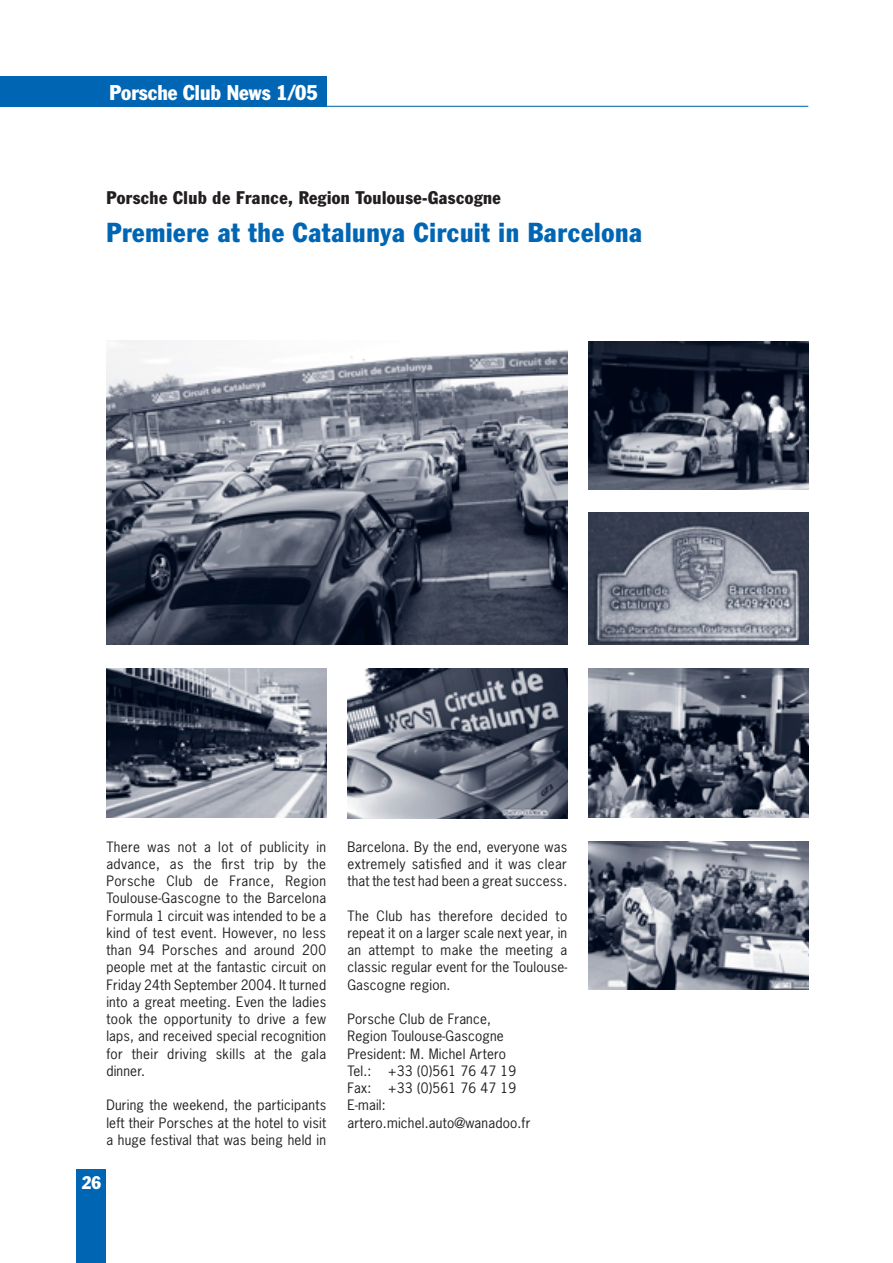
<style>
.page{position:relative;width:893px;height:1263px;background:#fff}
.page>*{position:absolute;margin:0;border:0;box-sizing:border-box;transform-origin:0 0}
.t1{font:condensed 27px "Porsche Franklin Gothic";letter-spacing:.025em;color:#0066b3}
.t2{font:condensed 21px "Porsche Franklin Gothic";color:#fff}
.t3{font:condensed 18px "Porsche Franklin Gothic";letter-spacing:.025em;color:#231f20}
.t4{font:condensed 18px "Porsche Franklin Gothic";color:#fff}
.t5{font:13.5px/17.2px "Porsche News Gothic";letter-spacing:.015em;color:#231f20;text-align:justify}
</style>
<div class="page">
<div style="left:0;top:76px;width:326px;height:30px;background:#0066b3"></div>
<hr style="left:0;top:106px;width:808px;height:1px;background:#0066b3">
<div style="left:77px;top:1169px;width:29px;height:94px;background:#0066b3"></div>
<img style="left:106px;top:340px;width:461px;height:304px">
<img style="left:347px;top:669px;width:220px;height:149px">
<img style="left:588px;top:669px;width:220px;height:148px">
<img style="left:588px;top:513px;width:220px;height:132px">
<img style="left:588px;top:841px;width:220px;height:149px">
<img style="left:588px;top:341px;width:220px;height:148px">
<img style="left:106px;top:669px;width:220px;height:148px">
<h2 class="t2" style="left:110px;top:85px;width:210px">Porsche Club News 1/05</h2>
<h3 class="t3" style="left:106px;top:191px;width:396px">Porsche Club de France, Region Toulouse-Gascogne</h3>
<h1 class="t1" style="left:106px;top:222px;width:537px">Premiere at the Catalunya Circuit in Barcelona</h1>
<p class="t5" style="left:106px;top:839px;width:221px">There was not a lot of publicity in advance, as the first trip by the Porsche Club de France, Region Toulouse-Gascogne to the Barcelona Formula 1 circuit was intended to be a kind of test event. However, no less than 94 Porsches and around 200 people met at the fantastic circuit on Friday 24th September 2004. It turned into a great meeting. Even the ladies took the opportunity to drive a few laps, and received special recognition for their driving skills at the gala dinner.</p>
<p class="t5" style="left:106px;top:1098px;width:221px">During the weekend, the participants left their Porsches at the hotel to visit a huge festival that was being held in</p>
<h3 class="t4" style="left:82px;top:1176px;width:21px">26</h3>
<p class="t5" style="left:347px;top:839px;width:221px">Barcelona. By the end, everyone was extremely satisfied and it was clear that the test had been a great success.</p>
<p class="t5" style="left:347px;top:908px;width:221px">The Club has therefore decided to repeat it on a larger scale next year, in an attempt to make the meeting a classic regular event for the Toulouse-Gascogne region.</p>
<p class="t5" style="left:347px;top:1012px;width:184px;text-align:left">Porsche Club de France,<br>Region Toulouse-Gascogne<br>President: M. Michel Artero<br>Tel.: +33 (0)561 76 47 19<br>Fax: +33 (0)561 76 47 19<br>E-mail: artero.michel.auto@wanadoo.fr</p>
</div>
